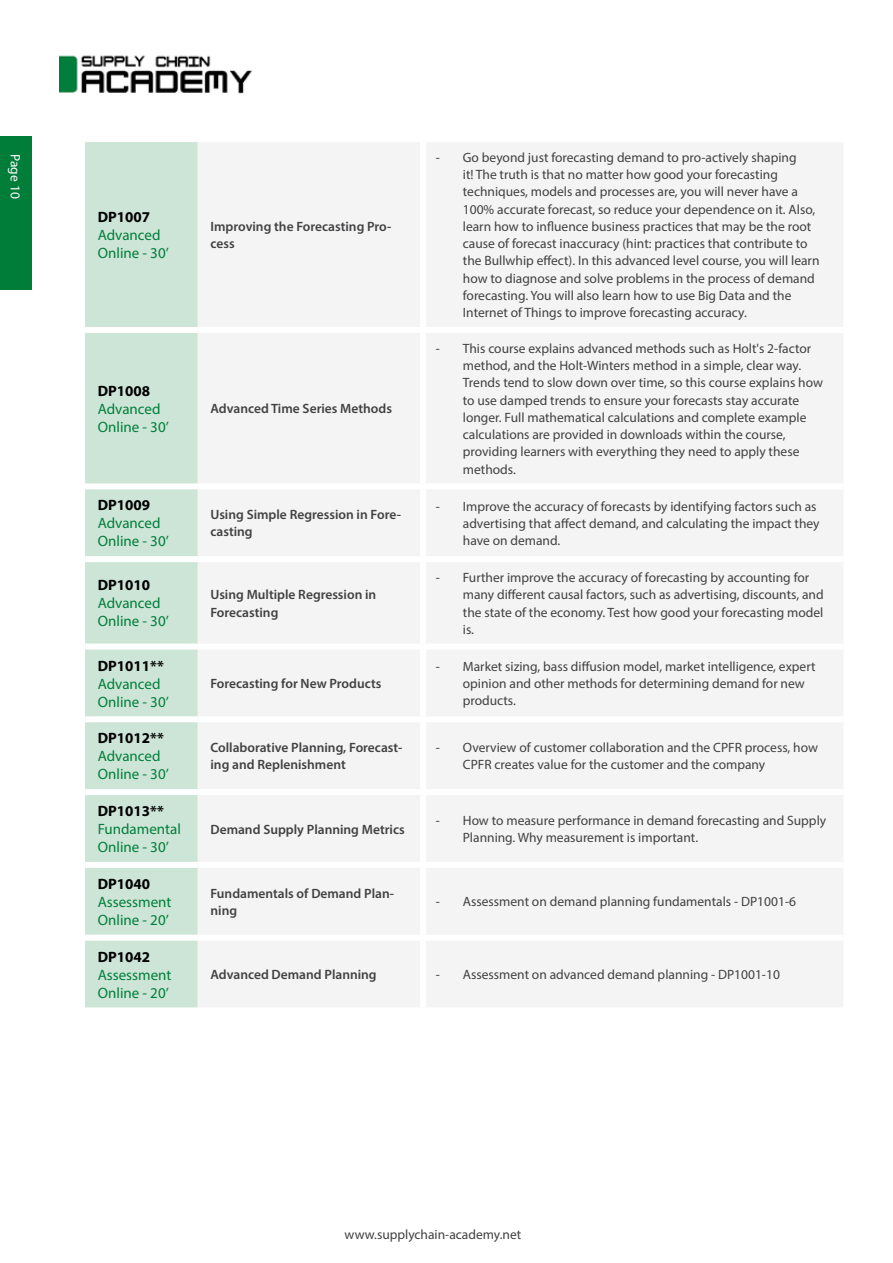
<style>
.page{position:relative;width:893px;height:1263px;background:#fff}
.page>*{position:absolute;margin:0;border:0;box-sizing:border-box;transform-origin:0 0}
.t1{font:15px/18px "Myriad Pro";color:#007e39}
.t2{font:700 15px "Myriad Pro";color:#000}
.t3{font:13.5px/17.2px "Myriad Pro";color:#414042}
.t4{font:600 13.5px/17.2px "Myriad Pro";color:#414042}
.t5{font:13.5px "Myriad Pro";color:#fff}
</style>
<div class="page">
<img style="left:60px;top:55px;width:192px;height:39px">
<div style="left:0;top:136px;width:32px;height:153px;background:#007e39"></div>
<div style="left:85px;top:142px;width:113px;height:865px;background:#cce5d7"></div>
<div style="left:198px;top:142px;width:645px;height:865px;background:#f4f4f4"></div>
<div style="left:420px;top:142px;width:6px;height:185px;background:#fff"></div>
<div style="left:420px;top:333px;width:6px;height:150px;background:#fff"></div>
<div style="left:420px;top:489px;width:6px;height:67px;background:#fff"></div>
<div style="left:420px;top:562px;width:6px;height:81px;background:#fff"></div>
<div style="left:420px;top:649px;width:6px;height:67px;background:#fff"></div>
<div style="left:420px;top:722px;width:6px;height:67px;background:#fff"></div>
<div style="left:420px;top:795px;width:6px;height:67px;background:#fff"></div>
<div style="left:420px;top:868px;width:6px;height:67px;background:#fff"></div>
<div style="left:420px;top:941px;width:6px;height:66px;background:#fff"></div>
<div style="left:85px;top:327px;width:113px;height:6px;background:#fff"></div>
<div style="left:85px;top:483px;width:113px;height:6px;background:#fff"></div>
<div style="left:85px;top:556px;width:113px;height:6px;background:#fff"></div>
<div style="left:85px;top:643px;width:113px;height:6px;background:#fff"></div>
<div style="left:85px;top:716px;width:113px;height:6px;background:#fff"></div>
<div style="left:85px;top:789px;width:113px;height:6px;background:#fff"></div>
<div style="left:85px;top:862px;width:113px;height:6px;background:#fff"></div>
<div style="left:85px;top:935px;width:113px;height:6px;background:#fff"></div>
<div style="left:198px;top:327px;width:225px;height:6px;background:#fff"></div>
<div style="left:423px;top:327px;width:420px;height:6px;background:#fff"></div>
<div style="left:198px;top:483px;width:225px;height:6px;background:#fff"></div>
<div style="left:423px;top:483px;width:420px;height:6px;background:#fff"></div>
<div style="left:198px;top:556px;width:225px;height:6px;background:#fff"></div>
<div style="left:423px;top:556px;width:420px;height:6px;background:#fff"></div>
<div style="left:198px;top:643px;width:225px;height:6px;background:#fff"></div>
<div style="left:423px;top:643px;width:420px;height:6px;background:#fff"></div>
<div style="left:198px;top:716px;width:225px;height:6px;background:#fff"></div>
<div style="left:423px;top:716px;width:420px;height:6px;background:#fff"></div>
<div style="left:198px;top:789px;width:225px;height:6px;background:#fff"></div>
<div style="left:423px;top:789px;width:420px;height:6px;background:#fff"></div>
<div style="left:198px;top:862px;width:225px;height:6px;background:#fff"></div>
<div style="left:423px;top:862px;width:420px;height:6px;background:#fff"></div>
<div style="left:198px;top:935px;width:225px;height:6px;background:#fff"></div>
<div style="left:423px;top:935px;width:420px;height:6px;background:#fff"></div>
<p class="t5" style="left:24px;top:154px;width:46px;rotate:90deg">Page 10</p>
<p class="t2" style="left:98px;top:207px;width:54px">DP1007</p>
<p class="t1" style="left:98px;top:226px;width:73px">Advanced<br>Online - 30’</p>
<p class="t4" style="left:210px;top:217px;width:182px">Improving the Forecasting Pro&shy;cess</p>
<p class="t2" style="left:98px;top:381px;width:54px">DP1008</p>
<p class="t1" style="left:98px;top:400px;width:73px">Advanced<br>Online - 30’</p>
<p class="t4" style="left:210px;top:400px;width:183px">Advanced Time Series Methods</p>
<p class="t3" style="left:463px;top:149px;width:358px;text-indent:-27px">- Go beyond just forecasting demand to pro-actively shaping<br>it! The truth is that no matter how good your forecasting techniques, models and processes are, you will never have a 100% accurate forecast, so reduce your dependence on it. Also, learn how to influence business practices that may be the root cause of forecast inaccuracy (hint: practices that contribute to the Bullwhip effect). In this advanced level course, you will learn how to diagnose and solve problems in the process of demand forecasting. You will also learn how to use Big Data and the Internet of Things to improve forecasting accuracy.</p>
<p class="t3" style="left:463px;top:339px;width:362px;text-indent:-27px">- This course explains advanced methods such as Holt's 2-factor method, and the Holt-Winters method in a simple, clear way.<br>Trends tend to slow down over time, so this course explains how to use damped trends to ensure your forecasts stay accurate longer. Full mathematical calculations and complete example calculations are provided in downloads within the course, providing learners with everything they need to apply these methods.</p>
<p class="t2" style="left:98px;top:496px;width:54px">DP1009</p>
<p class="t1" style="left:98px;top:514px;width:73px">Advanced<br>Online - 30’</p>
<p class="t4" style="left:210px;top:506px;width:192px">Using Simple Regression in Fore&shy;casting</p>
<p class="t3" style="left:463px;top:497px;width:358px;text-indent:-27px">- Improve the accuracy of forecasts by identifying factors such as advertising that affect demand, and calculating the impact they have on demand.</p>
<p class="t2" style="left:98px;top:576px;width:54px">DP1010</p>
<p class="t1" style="left:98px;top:594px;width:73px">Advanced<br>Online - 30’</p>
<p class="t4" style="left:210px;top:586px;width:167px">Using Multiple Regression in<br>Forecasting</p>
<p class="t3" style="left:463px;top:569px;width:362px;text-indent:-27px">- Further improve the accuracy of forecasting by accounting for many different causal factors, such as advertising, discounts, and the state of the economy. Test how good your forecasting model is.</p>
<p class="t2" style="left:98px;top:656px;width:68px">DP1011**</p>
<p class="t1" style="left:98px;top:674px;width:73px">Advanced<br>Online - 30’</p>
<p class="t4" style="left:210px;top:674px;width:172px">Forecasting for New Products</p>
<p class="t3" style="left:463px;top:657px;width:354px;text-indent:-27px">- Market sizing, bass diffusion model, market intelligence, expert opinion and other methods for determining demand for new products.</p>
<p class="t2" style="left:98px;top:728px;width:68px">DP1012**</p>
<p class="t1" style="left:98px;top:747px;width:73px">Advanced<br>Online - 30’</p>
<p class="t4" style="left:210px;top:739px;width:193px">Collaborative Planning, Forecast&shy;ing and Replenishment</p>
<p class="t3" style="left:463px;top:739px;width:357px;text-indent:-27px">- Overview of customer collaboration and the CPFR process, how<br>CPFR creates value for the customer and the company</p>
<p class="t2" style="left:98px;top:801px;width:68px">DP1013**</p>
<p class="t1" style="left:98px;top:820px;width:85px">Fundamental<br>Online - 30’</p>
<p class="t4" style="left:210px;top:820px;width:196px">Demand Supply Planning Metrics</p>
<p class="t3" style="left:463px;top:811px;width:365px;text-indent:-27px">- How to measure performance in demand forecasting and Supply<br>Planning. Why measurement is important.</p>
<p class="t2" style="left:98px;top:874px;width:54px">DP1040</p>
<p class="t1" style="left:98px;top:893px;width:75px">Assessment<br>Online - 20’</p>
<p class="t4" style="left:210px;top:884px;width:185px">Fundamentals of Demand Plan&shy;ning</p>
<p class="t3" style="left:436px;top:893px;width:362px">- Assessment on demand planning fundamentals - DP1001-6</p>
<p class="t2" style="left:98px;top:947px;width:54px">DP1042</p>
<p class="t1" style="left:98px;top:965px;width:75px">Assessment<br>Online - 20’</p>
<p class="t4" style="left:210px;top:965px;width:168px">Advanced Demand Planning</p>
<p class="t3" style="left:436px;top:966px;width:346px">- Assessment on advanced demand planning - DP1001-10</p>
<p class="t3" style="left:345px;top:1225px;width:178px">www.supplychain-academy.net</p>
</div>
